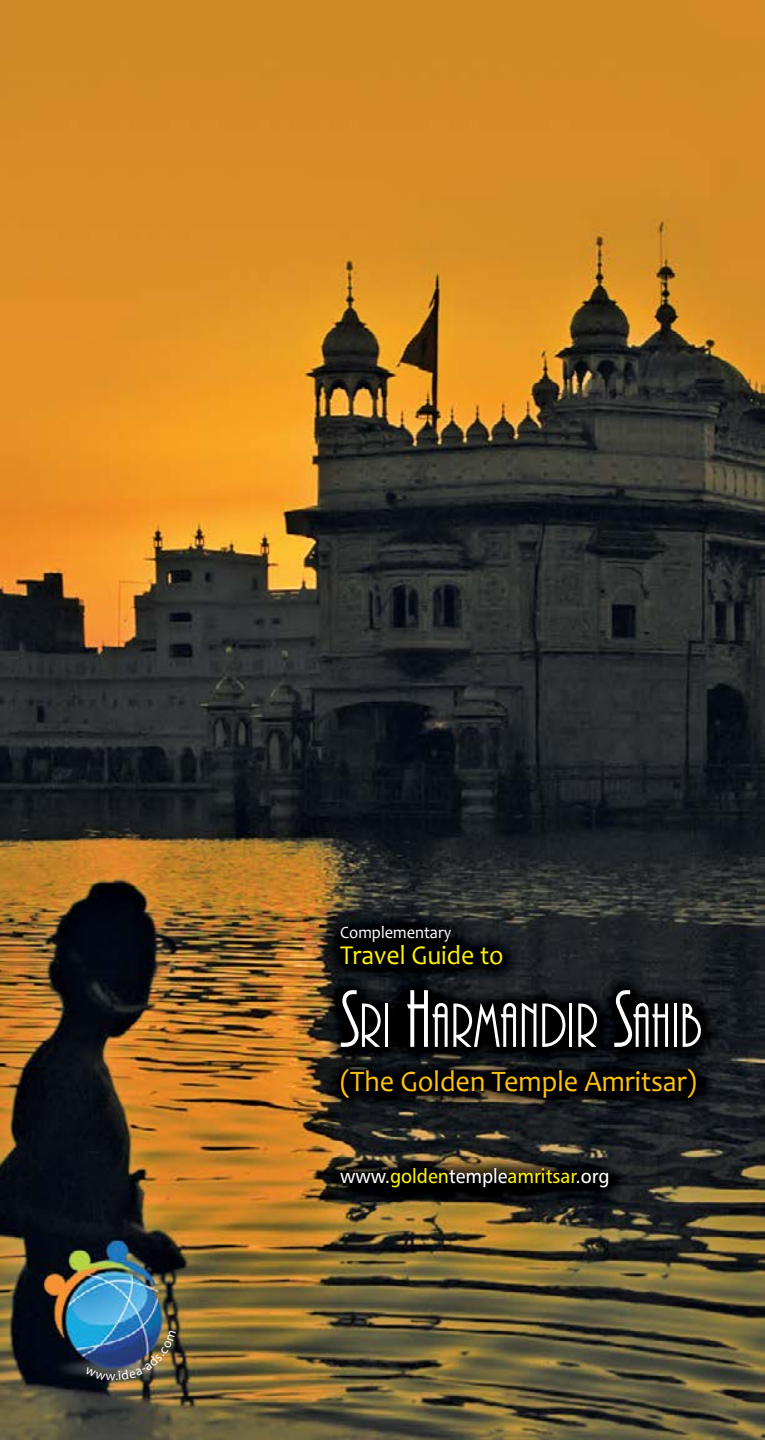
<style>
.page{position:relative;width:765px;height:1440px;background:#fff}
.page>*{position:absolute;margin:0;border:0;box-sizing:border-box;transform-origin:0 0}
.t1{font:65px "Plaza D";color:#fff;scale:.94 1}
.t2{font:30px "Candara";color:#ffc20e;scale:.94 1}
.t3{font:27.5px "Candara";color:#fff200;scale:.94 1}
.t4{font:20px "Humanist 777 BT Roman B";color:#fff;scale:.94 1}
.t5{font:17.5px "Candara";color:#fff;scale:.94 1}
.s1{font-size:85px}
.s2{color:#fff200}
</style>
<div class="page">
<img style="left:0;top:0;width:765px;height:1440px">
<img style="left:85px;top:1330px;width:91px;height:51px">
<p class="t5" style="left:340px;top:921px;width:120px">Complementary</p>
<h3 class="t3" style="left:340px;top:938px;width:176px">Travel Guide to</h3>
<h1 class="t1" style="left:340px;top:992px;width:386px"><span class="s1">S</span>RI <span class="s1">H</span>ARMANDIR <span class="s1">S</span>AHIB</h1>
<h2 class="t2" style="left:340px;top:1062px;width:381px">(The Golden Temple Amritsar)</h2>
<p class="t4" style="left:340px;top:1163px;width:288px">www.<span class="s2">golden</span>temple<span class="s2">amritsar</span>.org</p>
</div>
